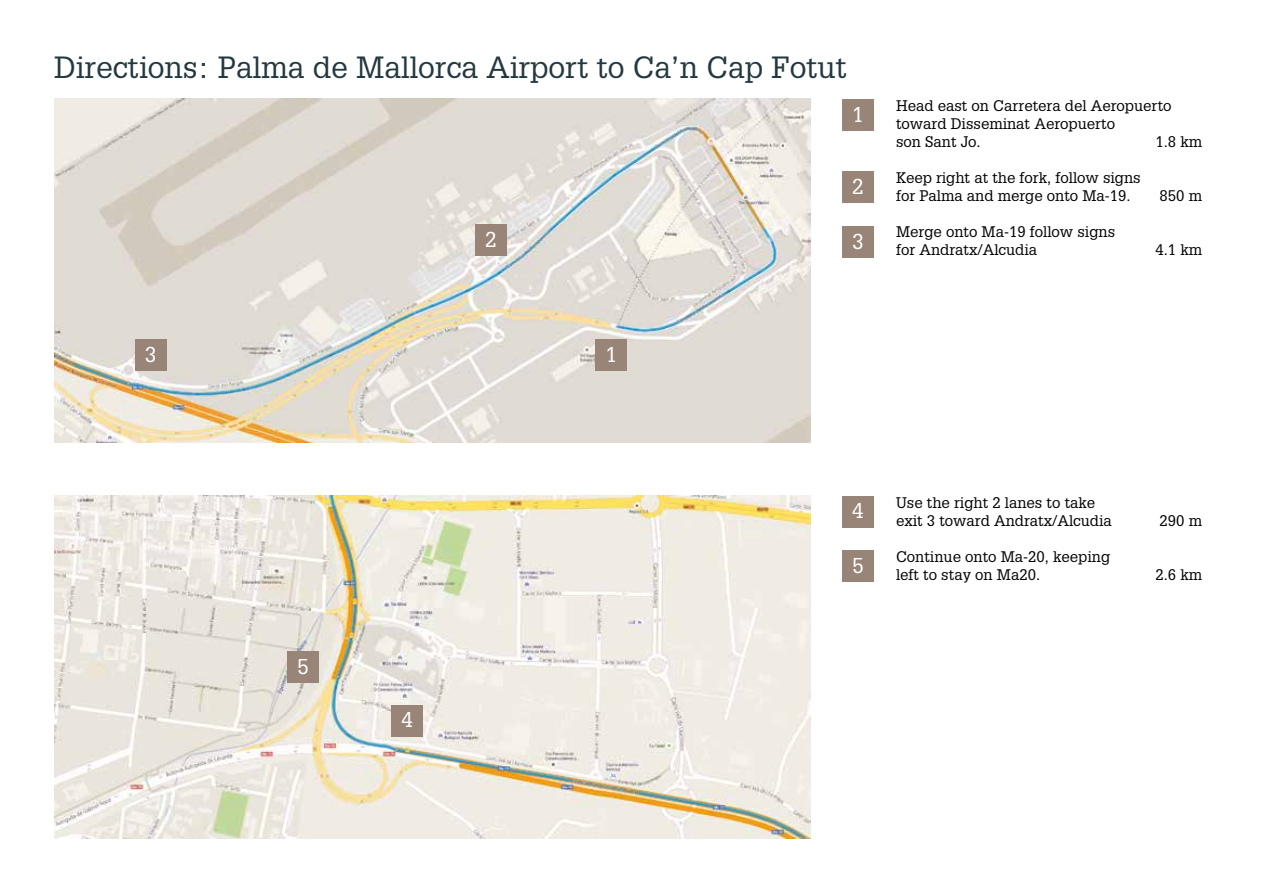
<style>
.page{position:relative;width:1263px;height:893px;background:#fff}
.page>*{position:absolute;margin:0;border:0;box-sizing:border-box;transform-origin:0 0}
.t1{font:30px "Glypha";color:#23383f}
.t2{font:21px "Glypha";color:#fff}
.t3{font:15px/18px "Glypha";color:#000}
</style>
<div class="page">
<img style="left:54px;top:99px;width:757px;height:343px">
<div style="left:842px;top:226px;width:32px;height:32px;background:#988577"></div>
<div style="left:842px;top:99px;width:32px;height:32px;background:#988577"></div>
<div style="left:842px;top:171px;width:32px;height:32px;background:#988577"></div>
<img style="left:54px;top:496px;width:757px;height:343px">
<div style="left:842px;top:496px;width:32px;height:31px;background:#988577"></div>
<div style="left:595px;top:339px;width:32px;height:32px;background:#988577"></div>
<div style="left:475px;top:224px;width:32px;height:32px;background:#988577"></div>
<div style="left:842px;top:550px;width:32px;height:32px;background:#988577"></div>
<div style="left:135px;top:339px;width:32px;height:32px;background:#988577"></div>
<div style="left:391px;top:705px;width:32px;height:31px;background:#988577"></div>
<div style="left:287px;top:651px;width:32px;height:32px;background:#988577"></div>
<h1 class="t1" style="left:54px;top:49px;width:794px">Directions: Palma de Mallorca Airport to Ca’n Cap Fotut</h1>
<h2 class="t2" style="left:852px;top:101px;width:13px">1</h2>
<h2 class="t2" style="left:485px;top:226px;width:13px">2</h2>
<h2 class="t2" style="left:852px;top:173px;width:13px">2</h2>
<h2 class="t2" style="left:852px;top:229px;width:13px">3</h2>
<p class="t3" style="left:896px;top:96px;width:277px">Head east on Carretera del Aeropuerto toward Disseminat Aeropuerto<br>son Sant Jo.</p>
<p class="t3" style="left:1155px;top:132px;width:48px">1.8 km</p>
<p class="t3" style="left:896px;top:168px;width:246px">Keep right at the fork, follow signs for Palma and merge onto Ma-19.</p>
<p class="t3" style="left:896px;top:222px;width:221px">Merge onto Ma-19 follow signs for Andratx/Alcudia</p>
<p class="t3" style="left:1159px;top:186px;width:44px">850 m</p>
<p class="t3" style="left:1155px;top:240px;width:48px">4.1 km</p>
<h2 class="t2" style="left:145px;top:341px;width:13px">3</h2>
<h2 class="t2" style="left:605px;top:341px;width:13px">1</h2>
<h2 class="t2" style="left:297px;top:653px;width:13px">5</h2>
<h2 class="t2" style="left:401px;top:707px;width:13px">4</h2>
<h2 class="t2" style="left:852px;top:498px;width:13px">4</h2>
<h2 class="t2" style="left:852px;top:552px;width:13px">5</h2>
<p class="t3" style="left:896px;top:493px;width:217px">Use the right 2 lanes to take exit 3 toward Andratx/Alcudia</p>
<p class="t3" style="left:896px;top:547px;width:216px">Continue onto Ma-20, keeping left to stay on Ma20.</p>
<p class="t3" style="left:1159px;top:511px;width:44px">290 m</p>
<p class="t3" style="left:1155px;top:565px;width:48px">2.6 km</p>
</div>
